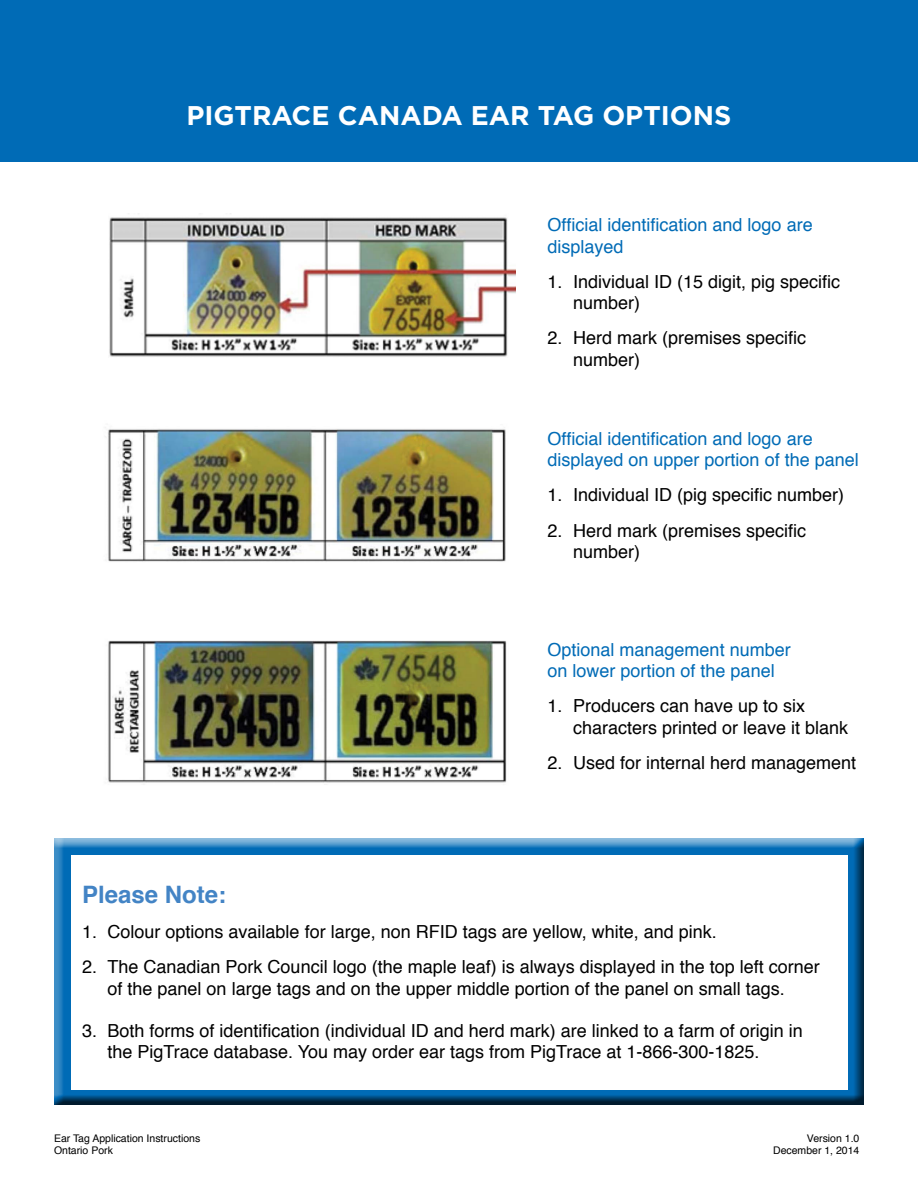
<style>
.page{position:relative;width:918px;height:1188px;background:#fff}
.page>*{position:absolute;margin:0;border:0;box-sizing:border-box;transform-origin:0 0}
.t1{font:700 27px "Gotham";color:#fff}
.t2{font:700 24px "Helvetica";color:#4384c5}
.t3{font:18px/21.6px "Helvetica";color:#000}
.t4{font:18px/21.6px "Helvetica";color:#006bb6}
.t5{font:10.5px "Helvetica";color:#000}
</style>
<div class="page">
<div style="left:0;top:0;width:918px;height:162px;background:#006bb6"></div>
<img style="left:109px;top:213px;width:406px;height:144px">
<img style="left:105px;top:427px;width:401px;height:135px">
<img style="left:108px;top:640px;width:399px;height:143px">
<div style="left:47px;top:831px;width:828px;height:274px;background:#000;opacity:.75"></div>
<div style="left:71px;top:855px;width:777px;height:235px;background:#fff"></div>
<h1 class="t1" style="left:187px;top:100px;width:546px">PIGTRACE CANADA EAR TAG OPTIONS</h1>
<p class="t4" style="left:548px;top:214px;width:267px">Official identification and logo are displayed</p>
<p class="t3" style="left:573px;top:271px;width:269px;text-indent:-26px">1. Individual ID (15 digit, pig specific number)</p>
<p class="t3" style="left:573px;top:328px;width:235px;text-indent:-26px">2. Herd mark (premises specific number)</p>
<p class="t4" style="left:548px;top:428px;width:313px">Official identification and logo are displayed on upper portion of the panel</p>
<p class="t3" style="left:548px;top:485px;width:298px">1. Individual ID (pig specific number)</p>
<p class="t3" style="left:573px;top:520px;width:235px;text-indent:-26px">2. Herd mark (premises specific number)</p>
<p class="t4" style="left:548px;top:639px;width:245px">Optional management number on lower portion of the panel</p>
<p class="t3" style="left:573px;top:696px;width:277px;text-indent:-26px">1. Producers can have up to six characters printed or leave it blank</p>
<p class="t3" style="left:548px;top:752px;width:310px">2. Used for internal herd management</p>
<h2 class="t2" style="left:82px;top:875px;width:146px">Please Note:</h2>
<p class="t3" style="left:82px;top:921px;width:636px">1. Colour options available for large, non RFID tags are yellow, white, and pink.</p>
<p class="t3" style="left:82px;top:957px;width:739px;text-align:center">2. The Canadian Pork Council logo (the maple leaf) is always displayed in the top left corner of the panel on large tags and on the upper middle portion of the panel on small tags.</p>
<p class="t3" style="left:108px;top:1020px;width:697px;text-indent:-26px">3. Both forms of identification (individual ID and herd mark) are linked to a farm of origin in the PigTrace database. You may order ear tags from PigTrace at 1-866-300-1825.</p>
<p class="t5" style="left:54px;top:1130px;width:148px">Ear Tag Application Instructions</p>
<p class="t5" style="left:807px;top:1130px;width:54px">Version 1.0</p>
<p class="t5" style="left:54px;top:1143px;width:60px">Ontario Pork</p>
<p class="t5" style="left:773px;top:1143px;width:88px">December 1, 2014</p>
</div>
